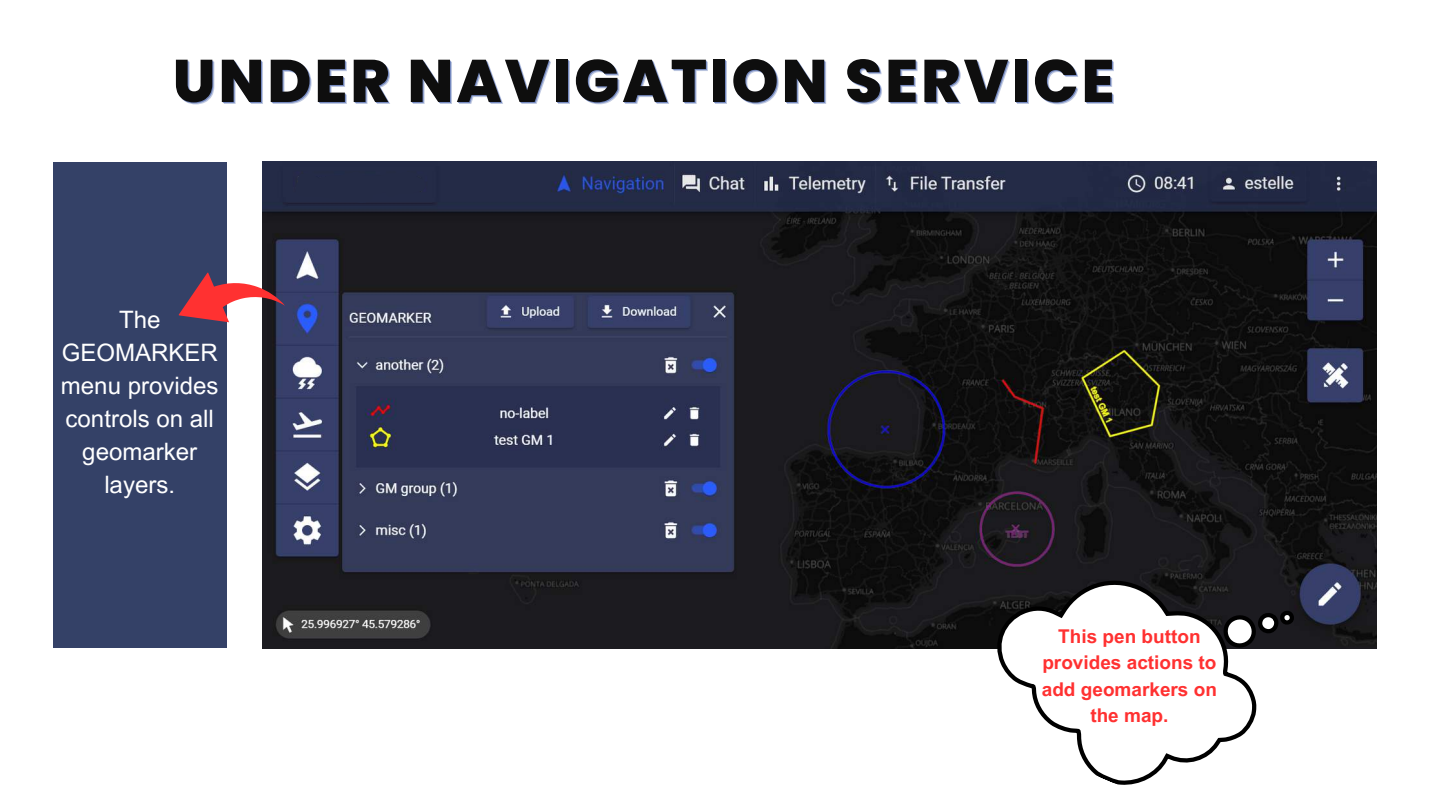
<style>
.page{position:relative;width:1440px;height:810px;background:#fff}
.page>*{position:absolute;margin:0;border:0;box-sizing:border-box;transform-origin:0 0}
.t1{font:800 60px "Poppins";letter-spacing:.05em;color:#0e0e0e}
.t2{font:24px/33px "Arial MT Pro";color:#fff;text-align:center}
.t3{font:700 19px/26.2px "Arial MT Pro";color:#ff3131;text-align:center}
</style>
<div class="page">
<div style="left:53px;top:162px;width:173px;height:486px;background:#344167"></div>
<img style="left:262px;top:162px;width:1115px;height:486px">
<svg style="left:178px;top:249px;width:107px;height:97px"></svg>
<svg style="left:959px;top:508px;width:341px;height:277px"></svg>
<div style="left:300px;top:172px;width:118px;height:27px;background:#242b46"></div>
<h1 class="t1" style="left:173px;top:39px;width:943px">UNDER NAVIGATION SERVICE</h1>
<p class="t2" style="left:61px;top:306px;width:159px">The<br>GEOMARKER menu provides controls on all geomarker layers.</p>
<p class="t3" style="left:1042px;top:626px;width:177px">This pen button provides actions to add geomarkers on the map.</p>
</div>
